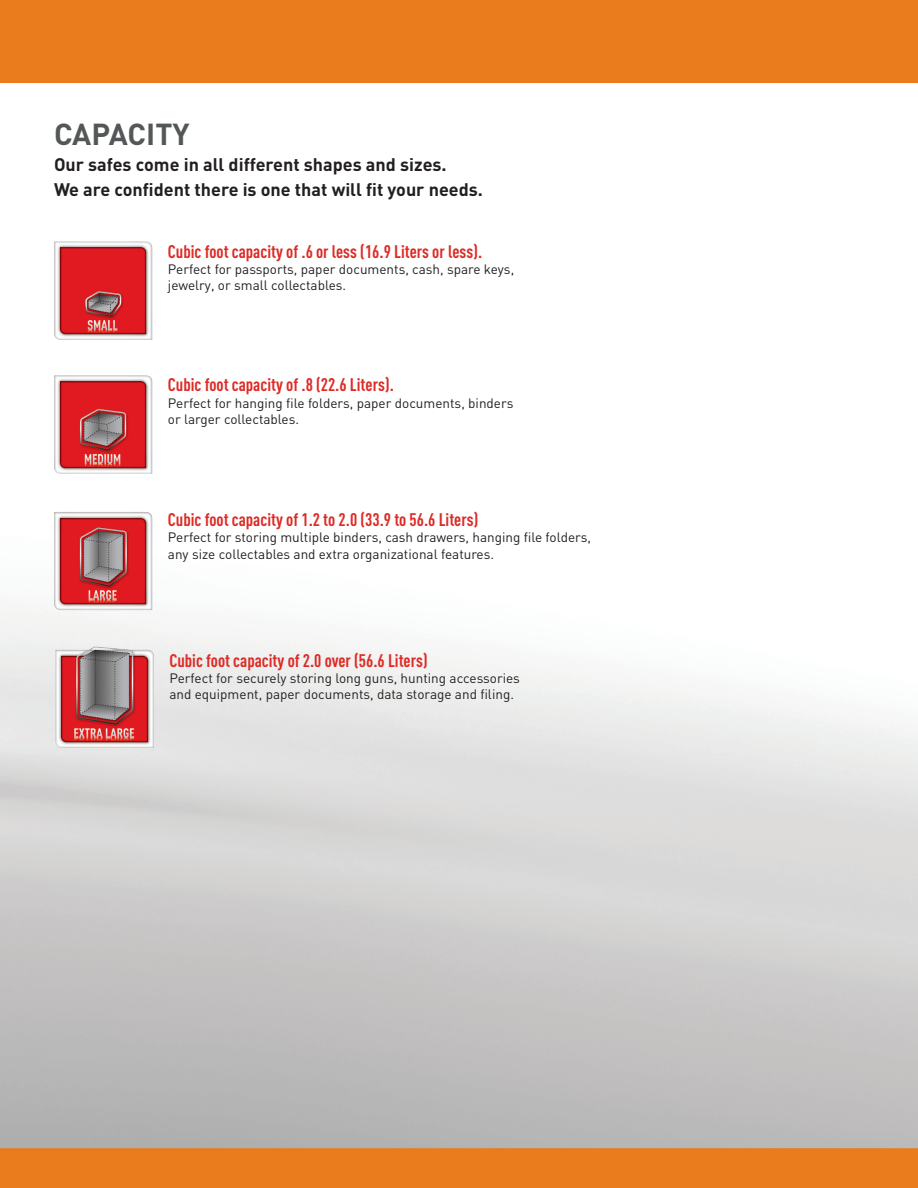
<style>
.page{position:relative;width:918px;height:1188px;background:#fff}
.page>*{position:absolute;margin:0;border:0;box-sizing:border-box;transform-origin:0 0}
.t1{font:700 30px "DIN";color:#545758}
.t2{font:700 18px "DIN Cond";color:#dd2b26}
.t3{font:700 18px/25.5px "DIN";color:#231f20}
.t4{font:13.5px "DIN";color:#231f20}
</style>
<div class="page">
<img style="left:0;top:0;width:918px;height:1188px">
<img style="left:54px;top:242px;width:99px;height:98px">
<img style="left:54px;top:375px;width:99px;height:99px">
<img style="left:54px;top:512px;width:99px;height:98px">
<img style="left:55px;top:646px;width:99px;height:102px">
<p class="t1" style="left:54px;top:115px;width:137px">CAPACITY</p>
<p class="t3" style="left:54px;top:151px;width:430px">Our safes come in all different shapes and sizes.<br>We are confident there is one that will fit your needs.</p>
<p class="t2" style="left:168px;top:240px;width:316px">Cubic foot capacity of .6 or less (16.9 Liters or less).</p>
<p class="t4" style="left:168px;top:260px;width:348px">Perfect for passports, paper documents, cash, spare keys,</p>
<p class="t4" style="left:168px;top:277px;width:180px">jewelry, or small collectables.</p>
<p class="t2" style="left:168px;top:374px;width:227px">Cubic foot capacity of .8 (22.6 Liters).</p>
<p class="t4" style="left:168px;top:394px;width:347px">Perfect for hanging file folders, paper documents, binders</p>
<p class="t4" style="left:168px;top:410px;width:133px">or larger collectables.</p>
<p class="t2" style="left:168px;top:509px;width:312px">Cubic foot capacity of 1.2 to 2.0 (33.9 to 56.6 Liters)</p>
<p class="t4" style="left:168px;top:529px;width:425px">Perfect for storing multiple binders, cash drawers, hanging file folders,</p>
<p class="t4" style="left:168px;top:545px;width:328px">any size collectables and extra organizational features.</p>
<p class="t2" style="left:169px;top:650px;width:260px">Cubic foot capacity of 2.0 over (56.6 Liters)</p>
<p class="t4" style="left:169px;top:670px;width:352px">Perfect for securely storing long guns, hunting accessories</p>
<p class="t4" style="left:169px;top:686px;width:346px">and equipment, paper documents, data storage and filing.</p>
</div>
